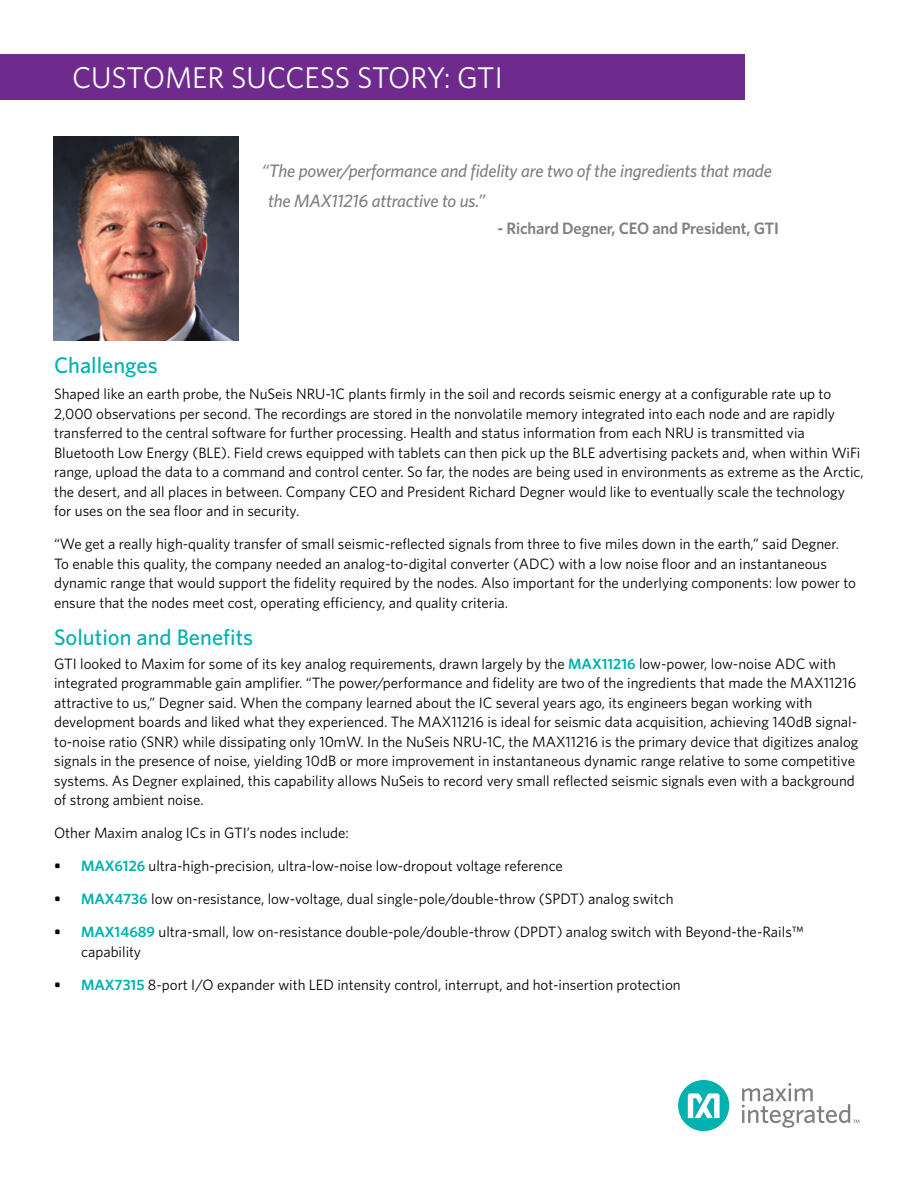
<style>
.page{position:relative;width:918px;height:1188px;background:#fff}
.page>*{position:absolute;margin:0;border:0;box-sizing:border-box;transform-origin:0 0}
.t1{font:30px "Whitney";color:#fff}
.t2{font:500 22.5px "Whitney";color:#00b1b0}
.t3{font:italic 500 18px/30px "Whitney";letter-spacing:-.01em;color:#7e8083}
.t4{font:600 16.5px "Whitney";letter-spacing:-.01em;color:#7e8083}
.t5{font:15px/19.5px "Whitney";color:#000}
.s1{font-weight:600;color:#00b1b0}
.s2{font-weight:600}
</style>
<div class="page">
<div style="left:678px;top:1080px;width:51px;height:51px;background:#00b1b0;border-radius:50%"></div>
<svg style="left:688px;top:1093px;width:32px;height:25px"></svg>
<svg style="left:742px;top:1083px;width:117px;height:45px"></svg>
<div style="left:0;top:54px;width:744px;height:45px;background:#6e2a8d"></div>
<img style="left:53px;top:137px;width:185px;height:203px">
<h1 class="t1" style="left:72px;top:57px;width:432px">CUSTOMER SUCCESS STORY: GTI</h1>
<p class="t3" style="left:268px;top:156px;width:505px;text-indent:-7px">“The power/performance and fidelity are two of the ingredients that made the MAX11216 attractive to us.”</p>
<p class="t4" style="left:498px;top:218px;width:283px">- Richard Degner, CEO and President, GTI</p>
<h2 class="t2" style="left:54px;top:350px;width:105px">Challenges</h2>
<p class="t5" style="left:54px;top:384px;width:811px">Shaped like an earth probe, the NuSeis NRU-1C plants firmly in the soil and records seismic energy at a configurable rate up to 2,000 observations per second. The recordings are stored in the nonvolatile memory integrated into each node and are rapidly transferred to the central software for further processing. Health and status information from each NRU is transmitted via Bluetooth Low Energy (BLE). Field crews equipped with tablets can then pick up the BLE advertising packets and, when within WiFi range, upload the data to a command and control center. So far, the nodes are being used in environments as extreme as the Arctic, the desert, and all places in between. Company CEO and President Richard Degner would like to eventually scale the technology for uses on the sea floor and in security.</p>
<p class="t5" style="left:54px;top:534px;width:804px">“We get a really high-quality transfer of small seismic-reflected signals from three to five miles down in the earth,” said Degner.<br>To enable this quality, the company needed an analog-to-digital converter (ADC) with a low noise floor and an instantaneous dynamic range that would support the fidelity required by the nodes. Also important for the underlying components: low power to ensure that the nodes meet cost, operating efficiency, and quality criteria.</p>
<h2 class="t2" style="left:54px;top:622px;width:201px">Solution and Benefits</h2>
<p class="t5" style="left:54px;top:654px;width:806px">GTI looked to Maxim for some of its key analog requirements, drawn largely by the <span class="s1">MAX11216</span> low-power, low-noise ADC with integrated programmable gain amplifier. “The power/performance and fidelity are two of the ingredients that made the MAX11216 attractive to us,” Degner said. When the company learned about the IC several years ago, its engineers began working with development boards and liked what they experienced. The MAX11216 is ideal for seismic data acquisition, achieving 140dB signal&shy;to-noise ratio (SNR) while dissipating only 10mW. In the NuSeis NRU-1C, the MAX11216 is the primary device that digitizes analog signals in the presence of noise, yielding 10dB or more improvement in instantaneous dynamic range relative to some competitive systems. As Degner explained, this capability allows NuSeis to record very small reflected seismic signals even with a background of strong ambient noise.</p>
<p class="t5" style="left:54px;top:823px;width:296px">Other Maxim analog ICs in GTI’s nodes include:</p>
<p class="t5" style="left:54px;top:856px;width:510px"><span class="s2">•</span> <span class="s1">MAX6126</span> ultra-high-precision, ultra-low-noise low-dropout voltage reference</p>
<p class="t5" style="left:54px;top:889px;width:621px"><span class="s2">•</span> <span class="s1">MAX4736</span> low on-resistance, low-voltage, dual single-pole/double-throw (SPDT) analog switch</p>
<p class="t5" style="left:81px;top:922px;width:724px;text-indent:-27px"><span class="s2">•</span> <span class="s1">MAX14689</span> ultra-small, low on-resistance double-pole/double-throw (DPDT) analog switch with Beyond-the-Rails™ capability</p>
<p class="t5" style="left:54px;top:975px;width:628px"><span class="s2">•</span> <span class="s1">MAX7315</span> 8-port I/O expander with LED intensity control, interrupt, and hot-insertion protection</p>
</div>
